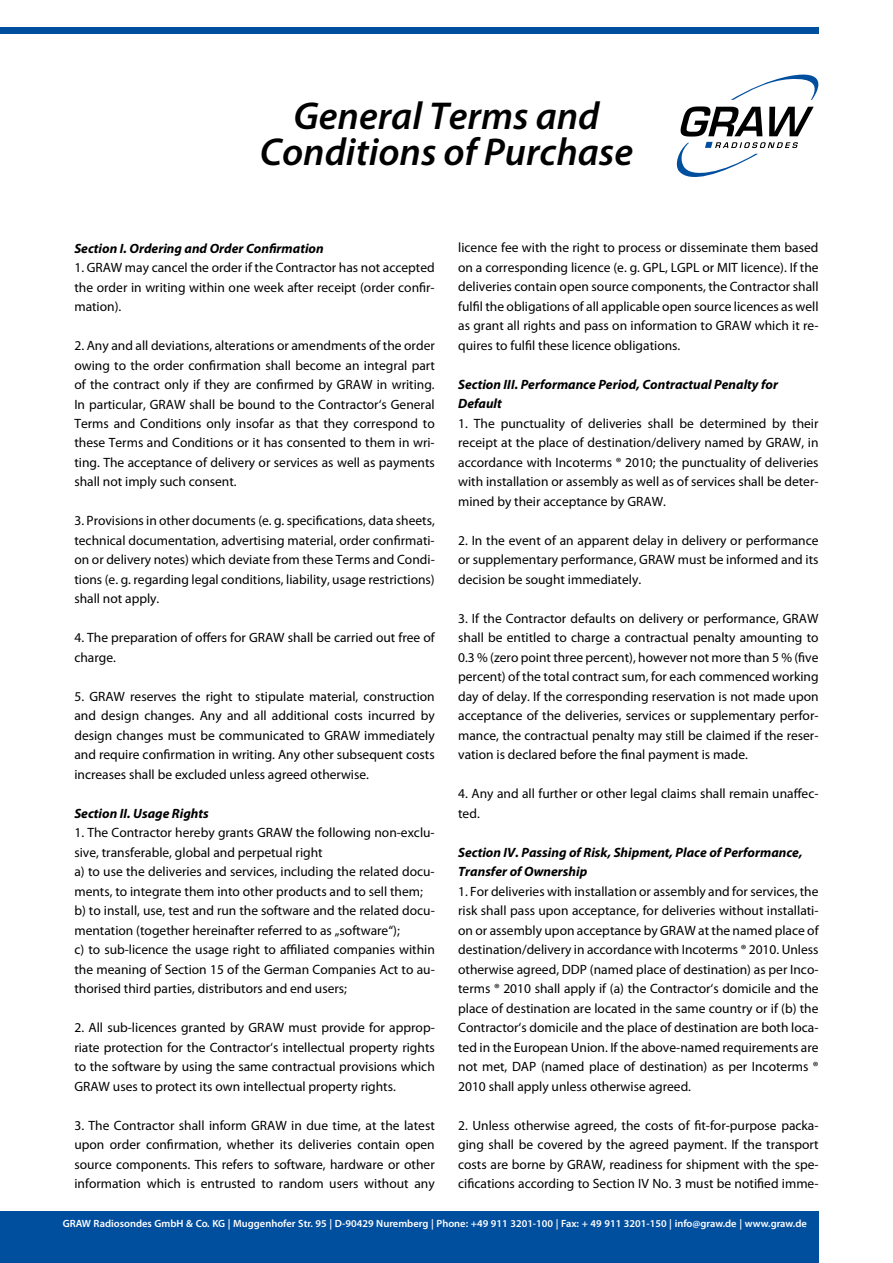
<style>
.page{position:relative;width:893px;height:1263px;background:#fff}
.page>*{position:absolute;margin:0;border:0;box-sizing:border-box;transform-origin:0 0}
.t1{font:italic 600 39px/36px "Myriad Pro";color:#000;text-align:center}
.t2{font:13.5px/19.5px "Myriad Pro";color:#000;text-align:justify}
.t3{font:italic 700 13.5px/19.5px "Myriad Pro";color:#000}
.t4{font:600 10.5px "Myriad Pro";color:#fff}
</style>
<div class="page">
<div style="left:0;top:1212px;width:819px;height:51px;background:#004f9f"></div>
<div style="left:0;top:28px;width:819px;height:6px;background:#004f9f"></div>
<svg style="left:731px;top:74px;width:88px;height:26px"></svg>
<svg style="left:676px;top:106px;width:138px;height:71px"></svg>
<h1 class="t1" style="left:260px;top:97px;width:375px">General Terms and<br>Conditions of Purchase</h1>
<p class="t3" style="left:74px;top:238px;width:251px">Section I. Ordering and Order Confirmation</p>
<p class="t2" style="left:74px;top:257px;width:362px">1. GRAW may cancel the order if the Contractor has not accepted the order in writing within one week after receipt (order confir&shy;mation).</p>
<p class="t2" style="left:74px;top:335px;width:362px">2. Any and all deviations, alterations or amendments of the order owing to the order confirmation shall become an integral part of the contract only if they are confirmed by GRAW in writing.<br>In particular, GRAW shall be bound to the Contractor‘s General Terms and Conditions only insofar as that they correspond to these Terms and Conditions or it has consented to them in wri&shy;ting. The acceptance of delivery or services as well as payments shall not imply such consent.</p>
<p class="t2" style="left:74px;top:511px;width:362px">3. Provisions in other documents (e. g. specifications, data sheets, technical documentation, advertising material, order confirmati&shy;on or delivery notes) which deviate from these Terms and Condi&shy;tions (e. g. regarding legal conditions, liability, usage restrictions) shall not apply.</p>
<p class="t2" style="left:74px;top:628px;width:362px">4. The preparation of offers for GRAW shall be carried out free of charge.</p>
<p class="t2" style="left:74px;top:686px;width:362px">5. GRAW reserves the right to stipulate material, construction and design changes. Any and all additional costs incurred by design changes must be communicated to GRAW immediately and require confirmation in writing. Any other subsequent costs increases shall be excluded unless agreed otherwise.</p>
<p class="t3" style="left:74px;top:803px;width:136px">Section II. Usage Rights</p>
<p class="t2" style="left:74px;top:823px;width:362px;text-align:left">1. The Contractor hereby grants GRAW the following non-exclu&shy;sive, transferable, global and perpetual right<br>a) to use the deliveries and services, including the related docu&shy;ments, to integrate them into other products and to sell them; b) to install, use, test and run the software and the related docu&shy;mentation (together hereinafter referred to as „software“);<br>c) to sub-licence the usage right to affiliated companies within the meaning of Section 15 of the German Companies Act to au&shy;thorised third parties, distributors and end users;</p>
<p class="t2" style="left:74px;top:1018px;width:362px">2. All sub-licences granted by GRAW must provide for approp&shy;riate protection for the Contractor‘s intellectual property rights to the software by using the same contractual provisions which GRAW uses to protect its own intellectual property rights.</p>
<p class="t2" style="left:74px;top:1115px;width:362px">3. The Contractor shall inform GRAW in due time, at the latest upon order confirmation, whether its deliveries contain open source components. This refers to software, hardware or other information which is entrusted to random users without any</p>
<p class="t2" style="left:458px;top:238px;width:362px">licence fee with the right to process or disseminate them based on a corresponding licence (e. g. GPL, LGPL or MIT licence). If the deliveries contain open source components, the Contractor shall fulfil the obligations of all applicable open source licences as well as grant all rights and pass on information to GRAW which it re&shy;quires to fulfil these licence obligations.</p>
<p class="t3" style="left:458px;top:374px;width:321px">Section III. Performance Period, Contractual Penalty for<br>Default</p>
<p class="t2" style="left:458px;top:413px;width:362px">1. The punctuality of deliveries shall be determined by their receipt at the place of destination/delivery named by GRAW, in accordance with Incoterms ® 2010; the punctuality of deliveries with installation or assembly as well as of services shall be deter&shy;mined by their acceptance by GRAW.</p>
<p class="t2" style="left:458px;top:530px;width:362px">2. In the event of an apparent delay in delivery or performance or supplementary performance, GRAW must be informed and its decision be sought immediately.</p>
<p class="t2" style="left:458px;top:608px;width:362px">3. If the Contractor defaults on delivery or performance, GRAW shall be entitled to charge a contractual penalty amounting to 0.3 % (zero point three percent), however not more than 5 % (five percent) of the total contract sum, for each commenced working day of delay. If the corresponding reservation is not made upon acceptance of the deliveries, services or supplementary perfor&shy;mance, the contractual penalty may still be claimed if the reser&shy;vation is declared before the final payment is made.</p>
<p class="t2" style="left:458px;top:784px;width:362px">4. Any and all further or other legal claims shall remain unaffec&shy;ted.</p>
<p class="t3" style="left:458px;top:842px;width:346px">Section IV. Passing of Risk, Shipment, Place of Performance,<br>Transfer of Ownership</p>
<p class="t2" style="left:458px;top:881px;width:362px">1. For deliveries with installation or assembly and for services, the risk shall pass upon acceptance, for deliveries without installati&shy;on or assembly upon acceptance by GRAW at the named place of destination/delivery in accordance with Incoterms ® 2010. Unless otherwise agreed, DDP (named place of destination) as per Inco&shy;terms ® 2010 shall apply if (a) the Contractor‘s domicile and the place of destination are located in the same country or if (b) the Contractor‘s domicile and the place of destination are both loca&shy;ted in the European Union. If the above-named requirements are not met, DAP (named place of destination) as per Incoterms ® 2010 shall apply unless otherwise agreed.</p>
<p class="t2" style="left:458px;top:1115px;width:362px">2. Unless otherwise agreed, the costs of fit-for-purpose packa&shy;ging shall be covered by the agreed payment. If the transport costs are borne by GRAW, readiness for shipment with the spe&shy;cifications according to Section IV No. 3 must be notified imme-</p>
<p class="t4" style="left:63px;top:1217px;width:746px">GRAW Radiosondes GmbH &amp; Co. KG | Muggenhofer Str. 95 | D-90429 Nuremberg | Phone: +49 911 3201-100 | Fax: + 49 911 3201-150 | info@graw.de | www.graw.de</p>
</div>
